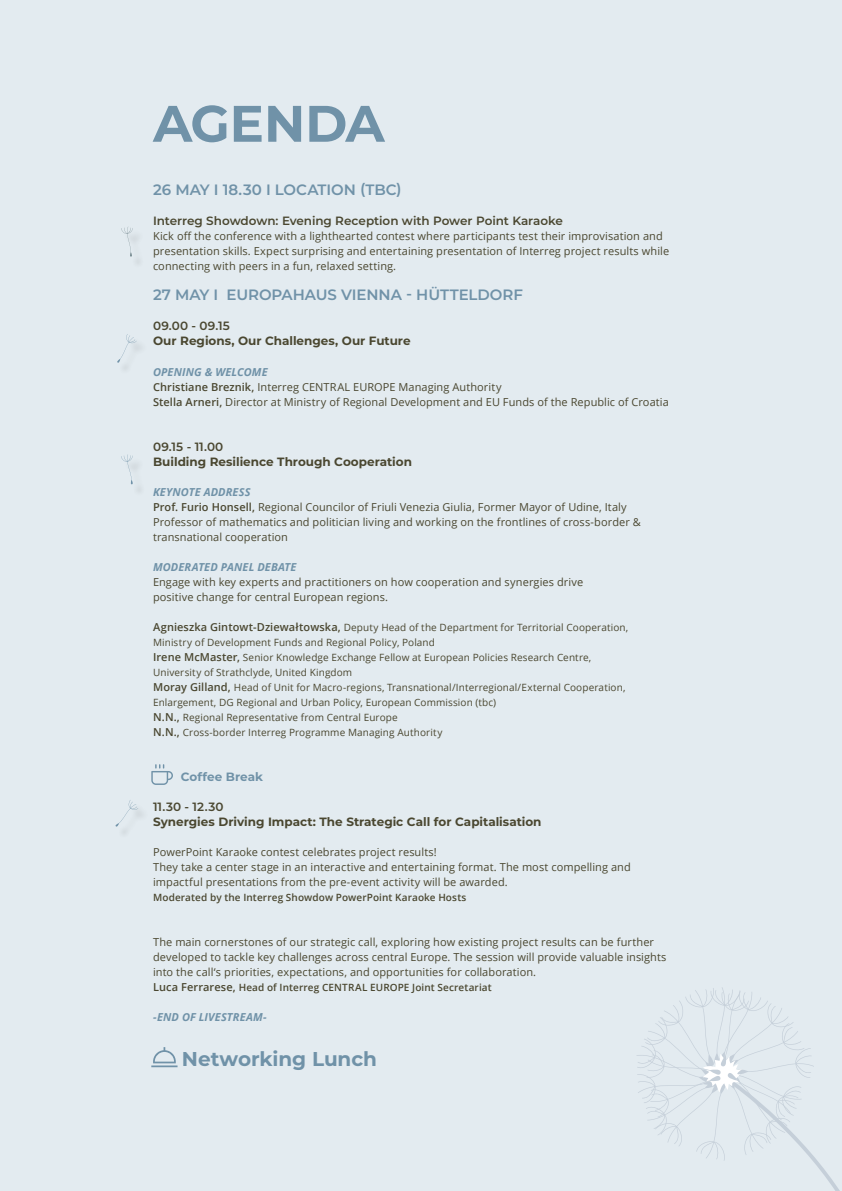
<style>
.page{position:relative;width:842px;height:1191px;background:#e3ebf0}
.page>*{position:absolute;margin:0;border:0;box-sizing:border-box;transform-origin:0 0}
.Headline{font:700 51.2px "Montserrat";letter-spacing:-.005em;color:#7092a8}
.t1{font:700 20px "Montserrat";letter-spacing:-.005em;color:#7092a8}
.t2{font:600 15px "Montserrat";letter-spacing:-.005em;color:#7092a8}
.t3{font:700 12px "Montserrat";color:#4a4730}
.t4{font:600 12px "Montserrat";letter-spacing:-.005em;color:#4a4730}
.t5{font:700 12px "Montserrat";letter-spacing:.005em;color:#7092a8}
.t6{font:11px/15px "Open Sans";letter-spacing:.005em;color:#4a4730}
.t7{font:italic 700 11px "Open Sans";letter-spacing:.01em;color:#7092a8}
.t8{font:10px/15px "Open Sans";letter-spacing:.01em;color:#4a4730}
.t9{font:600 10px "Open Sans";letter-spacing:.01em;color:#4a4730}
.s1{font-weight:600}
.s2{font-weight:600;font-size:11px}
.s3{font-size:11px}
</style>
<div class="page">
<svg style="left:121px;top:227px;width:12px;height:30px"></svg>
<svg style="left:117px;top:334px;width:20px;height:29px"></svg>
<svg style="left:121px;top:454px;width:13px;height:30px"></svg>
<svg style="left:115px;top:800px;width:23px;height:27px"></svg>
<svg style="left:637px;top:987px;width:203px;height:204px"></svg>
<svg style="left:151px;top:764px;width:22px;height:21px"></svg>
<svg style="left:151px;top:1047px;width:27px;height:20px"></svg>
<p class="Headline" style="left:153px;top:87px;width:233px">AGENDA</p>
<p class="t2" style="left:153px;top:179px;width:250px">26 MAY I 18.30 I LOCATION (TBC(</p>
<p class="t4" style="left:153px;top:213px;width:411px">Interreg Showdown: Evening Reception with Power Point Karaoke</p>
<p class="t6" style="left:153px;top:229px;width:518px">Kick off the conference with a lighthearted contest where participants test their improvisation and presentation skills. Expect surprising and entertaining presentation of Interreg project results while connecting with peers in a fun, relaxed setting.</p>
<p class="t2" style="left:227px;top:284px;width:298px">EUROPAHAUS VIENNA - HÜTTELDORF</p>
<p class="t2" style="left:153px;top:284px;width:67px">27 MAY I</p>
<p class="t4" style="left:153px;top:318px;width:78px">09.00 - 09.15</p>
<p class="t3" style="left:153px;top:332px;width:259px">Our Regions, Our Challenges, Our Future</p>
<p class="t7" style="left:153px;top:364px;width:116px">OPENING &amp; WELCOME</p>
<p class="t6" style="left:153px;top:379px;width:350px"><span class="s1">Christiane Breznik,</span> Interreg CENTRAL EUROPE Managing Authority</p>
<p class="t6" style="left:153px;top:394px;width:517px"><span class="s1">Stella Arneri,</span> Director at Ministry of Regional Development and EU Funds of the Republic of Croatia</p>
<p class="t4" style="left:153px;top:438px;width:72px">09.15 - 11.00</p>
<p class="t3" style="left:153px;top:452px;width:260px">Building Resilience Through Cooperation</p>
<p class="t7" style="left:153px;top:484px;width:99px">KEYNOTE ADDRESS</p>
<p class="t6" style="left:153px;top:499px;width:475px"><span class="s1">Prof. Furio Honsell,</span> Regional Councilor of Friuli Venezia Giulia, Former Mayor of Udine, Italy</p>
<p class="t6" style="left:153px;top:514px;width:489px">Professor of mathematics and politician living and working on the frontlines of cross-border &amp; transnational cooperation</p>
<p class="t7" style="left:153px;top:559px;width:145px">MODERATED PANEL DEBATE</p>
<p class="t6" style="left:153px;top:574px;width:432px">Engage with key experts and practitioners on how cooperation and synergies drive positive change for central European regions.</p>
<p class="t8" style="left:153px;top:619px;width:477px"><span class="s2">Agnieszka Gintowt-Dziewałtowska,</span> Deputy Head of the Department for Territorial Cooperation,<br>Ministry of Development Funds and Regional Policy, Poland</p>
<p class="t8" style="left:153px;top:649px;width:440px"><span class="s2">Irene McMaster,</span> Senior Knowledge Exchange Fellow at European Policies Research Centre,<br>University of Strathclyde, United Kingdom</p>
<p class="t8" style="left:153px;top:679px;width:474px"><span class="s2">Moray Gilland,</span> Head of Unit for Macro-regions, Transnational/Interregional/External Cooperation,<br>Enlargement, DG Regional and Urban Policy, European Commission (tbc(</p>
<p class="t8" style="left:153px;top:709px;width:291px"><span class="s2">N N. .,</span> Regional Representative from Central Europe<br><span class="s2">N N. .,</span> Cross-border Interreg Programme Managing Authority</p>
<p class="t5" style="left:181px;top:767px;width:84px">Coffee Break</p>
<p class="t4" style="left:153px;top:798px;width:72px">11.30 - 12.30</p>
<p class="t3" style="left:153px;top:812px;width:390px">Synergies Driving Impact: The Strategic Call for Capitalisation</p>
<p class="t6" style="left:153px;top:844px;width:479px">PowerPoint Karaoke contest celebrates project results!<br>They take a center stage in an interactive and entertaining format. The most compelling and impactful presentations from the pre-event activity will be awarded.</p>
<p class="t9" style="left:153px;top:890px;width:315px">Moderated by the Interreg Showdow PowerPoint Karaoke Hosts</p>
<p class="t6" style="left:153px;top:934px;width:502px">The main cornerstones of our strategic call, exploring how existing project results can be further</p>
<p class="t6" style="left:153px;top:949px;width:515px">developed to tackle key challenges across central Europe. The session will provide valuable insights into the call s‘ priorities, expectations, and opportunities for collaboration.</p>
<p class="t9" style="left:153px;top:980px;width:340px"><span class="s3">Luca Ferrarese,</span> Head of Interreg CENTRAL EUROPE Joint Secretariat</p>
<p class="t7" style="left:153px;top:1009px;width:115px">-END OF LIVESTREAM-</p>
<p class="t1" style="left:182px;top:1044px;width:197px">Networking Lunch</p>
</div>
